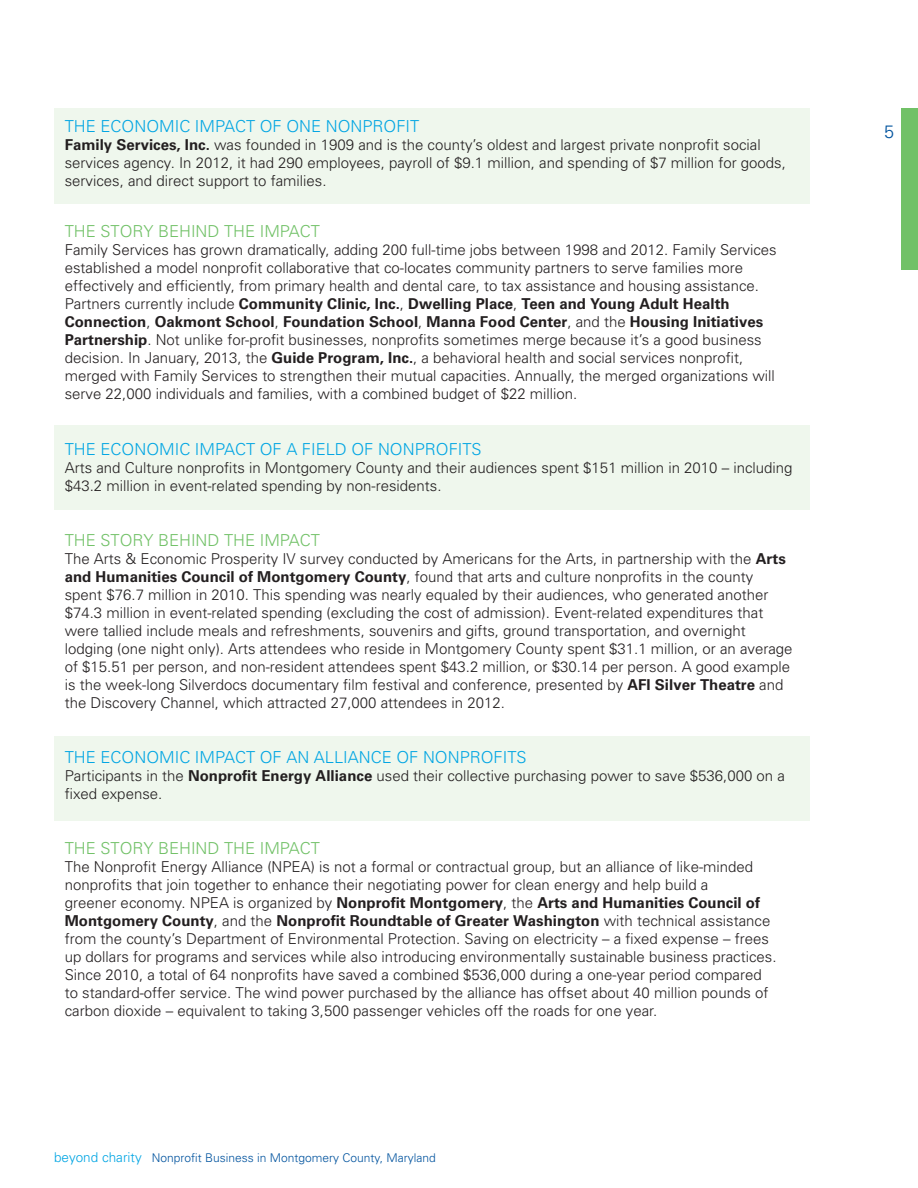
<style>
.page{position:relative;width:918px;height:1188px;background:#fff}
.page>*{position:absolute;margin:0;border:0;box-sizing:border-box;transform-origin:0 0}
.t1{font:300 18px "Univers";color:#01539e}
.t2{font:300 16.5px "Univers";color:#00a5e3}
.t3{font:300 16.5px "Univers";color:#71c167}
.t4{font:300 15px/18px "Univers";color:#231f20}
.t5{font:300 12px "Univers";color:#01539e}
.s1{font-weight:700}
.s2{font-size:13.5px;color:#00a5e3}
</style>
<div class="page">
<div style="left:901px;top:108px;width:17px;height:162px;background:#71c167"></div>
<div style="left:54px;top:426px;width:756px;height:84px;background:#eff7ed"></div>
<div style="left:54px;top:736px;width:756px;height:84px;background:#eff7ed"></div>
<div style="left:54px;top:108px;width:756px;height:95px;background:#eff7ed"></div>
<p class="t2" style="left:65px;top:116px;width:356px">THE ECONOMIC IMPACT OF ONE NONPROFIT</p>
<p class="t4" style="left:65px;top:135px;width:723px"><span class="s1">Family Services, Inc.</span> was founded in 1909 and is the county’s oldest and largest private nonprofit social services agency. In 2012, it had 290 employees, payroll of $9.1 million, and spending of $7 million for goods, services, and direct support to families.</p>
<p class="t3" style="left:65px;top:221px;width:257px">THE STORY BEHIND THE IMPACT</p>
<p class="t4" style="left:65px;top:241px;width:713px">Family Services has grown dramatically, adding 200 full-time jobs between 1998 and 2012. Family Services established a model nonprofit collaborative that co-locates community partners to serve families more effectively and efficiently, from primary health and dental care, to tax assistance and housing assistance.<br>Partners currently include <span class="s1">Community Clinic, Inc.</span>, <span class="s1">Dwelling Place</span>, <span class="s1">Teen and Young Adult Health Connection</span>, <span class="s1">Oakmont School</span>, <span class="s1">Foundation School</span>, <span class="s1">Manna Food Center</span>, and the <span class="s1">Housing Initiatives Partnership</span>. Not unlike for-profit businesses, nonprofits sometimes merge because it’s a good business decision. In January, 2013, the <span class="s1">Guide Program, Inc.</span>, a behavioral health and social services nonprofit, merged with Family Services to strengthen their mutual capacities. Annually, the merged organizations will serve 22,000 individuals and families, with a combined budget of $22 million.</p>
<p class="t2" style="left:65px;top:439px;width:418px">THE ECONOMIC IMPACT OF A FIELD OF NONPROFITS</p>
<p class="t4" style="left:65px;top:458px;width:729px">Arts and Culture nonprofits in Montgomery County and their audiences spent $151 million in 2010 – including $43.2 million in event-related spending by non-residents.</p>
<p class="t3" style="left:65px;top:530px;width:257px">THE STORY BEHIND THE IMPACT</p>
<p class="t4" style="left:65px;top:549px;width:729px">The Arts &amp; Economic Prosperity IV survey conducted by Americans for the Arts, in partnership with the <span class="s1">Arts and Humanities Council of Montgomery County</span>, found that arts and culture nonprofits in the county spent $76.7 million in 2010. This spending was nearly equaled by their audiences, who generated another $74.3 million in event-related spending (excluding the cost of admission). Event-related expenditures that were tallied include meals and refreshments, souvenirs and gifts, ground transportation, and overnight lodging (one night only). Arts attendees who reside in Montgomery County spent $31.1 million, or an average of $15.51 per person, and non-resident attendees spent $43.2 million, or $30.14 per person. A good example is the week-long Silverdocs documentary film festival and conference, presented by <span class="s1">AFI Silver Theatre</span> and the Discovery Channel, which attracted 27,000 attendees in 2012.</p>
<p class="t2" style="left:65px;top:748px;width:463px">THE ECONOMIC IMPACT OF AN ALLIANCE OF NONPROFITS</p>
<p class="t4" style="left:65px;top:767px;width:722px">Participants in the <span class="s1">Nonprofit Energy Alliance</span> used their collective purchasing power to save $536,000 on a fixed expense.</p>
<p class="t3" style="left:65px;top:838px;width:257px">THE STORY BEHIND THE IMPACT</p>
<p class="t4" style="left:65px;top:858px;width:713px">The Nonprofit Energy Alliance (NPEA) is not a formal or contractual group, but an alliance of like-minded nonprofits that join together to enhance their negotiating power for clean energy and help build a<br>greener economy. NPEA is organized by <span class="s1">Nonprofit Montgomery</span>, the <span class="s1">Arts and Humanities Council of Montgomery County</span>, and the <span class="s1">Nonprofit Roundtable of Greater Washington</span> with technical assistance from the county’s Department of Environmental Protection. Saving on electricity – a fixed expense – frees up dollars for programs and services while also introducing environmentally sustainable business practices.<br>Since 2010, a total of 64 nonprofits have saved a combined $536,000 during a one-year period compared to standard-offer service. The wind power purchased by the alliance has offset about 40 million pounds of carbon dioxide – equivalent to taking 3,500 passenger vehicles off the roads for one year.</p>
<p class="t5" style="left:54px;top:1151px;width:383px"><span class="s2">beyond charity</span> Nonprofit Business in Montgomery County, Maryland</p>
<p class="t1" style="left:884px;top:121px;width:12px">5</p>
</div>
